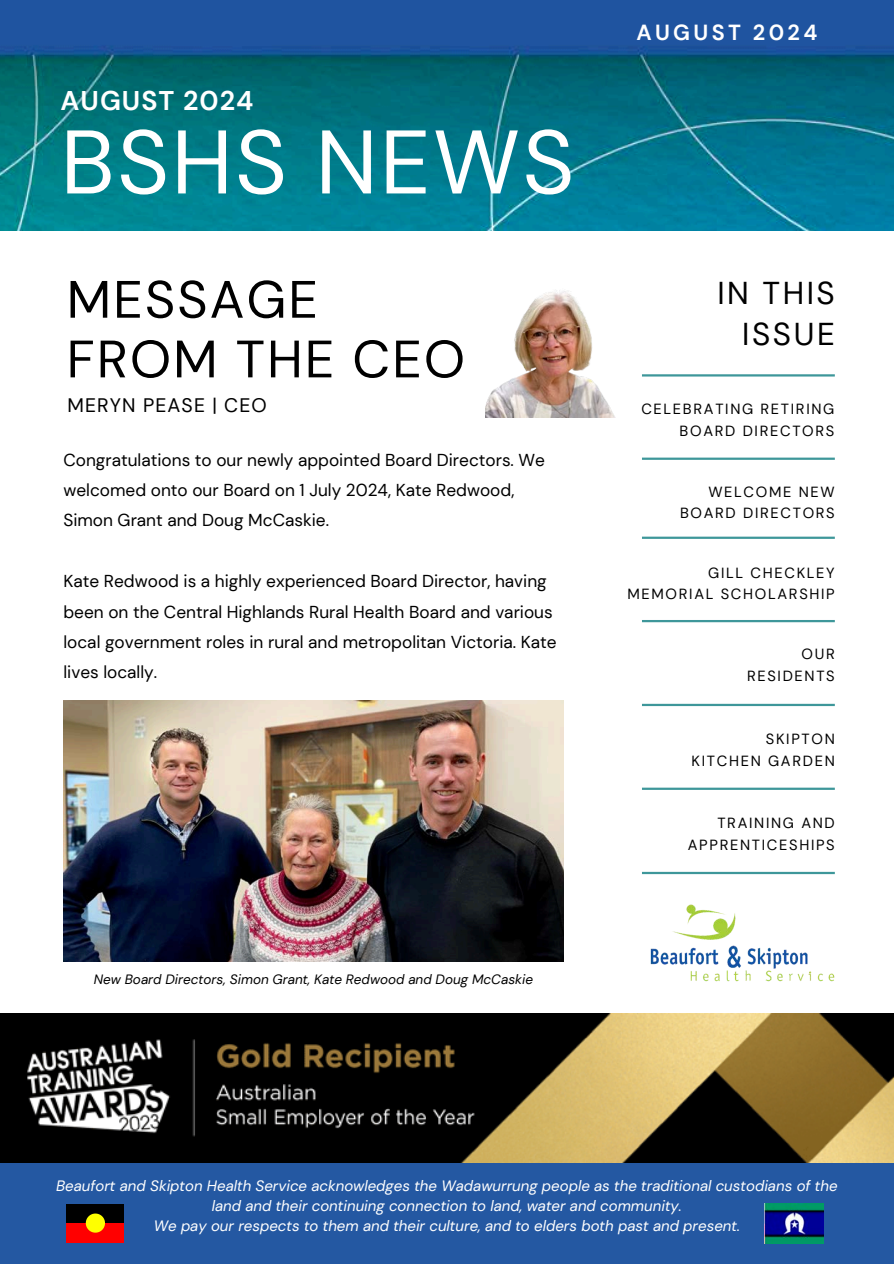
<style>
.page{position:relative;width:894px;height:1264px;background:#fff}
.page>*{position:absolute;margin:0;border:0;box-sizing:border-box;transform-origin:0 0}
.t1{font:90px "DM Sans";letter-spacing:.025em;color:#fff}
.t2{font:52.5px/59.7px "DM Sans";letter-spacing:.04em;color:#000}
.t3{font:31.5px/41.7px "DM Sans";letter-spacing:.08em;color:#000;text-align:right}
.t4{font:700 27px "DM Sans";letter-spacing:.04em;color:#fff}
.t5{font:700 21.75px "DM Sans";letter-spacing:.155em;color:#fff}
.t6{font:19.5px "DM Sans";letter-spacing:.055em;color:#000}
.t7{font:17.25px/30.3px "DM Sans";color:#000}
.t8{font:italic 15px/20.2px "DM Sans";color:#fff;text-align:center}
.t9{font:14.7px "DM Sans";letter-spacing:.115em;color:#000}
.t10{font:italic 13.5px "DM Sans";color:#000}
</style>
<div class="page">
<div style="left:0;top:1019px;width:893px;height:244px;background:#2458a2"></div>
<img style="left:0;top:1013px;width:893px;height:148px">
<img style="left:0;top:0;width:893px;height:230px">
<img style="left:650px;top:904px;width:185px;height:78px">
<div style="left:67px;top:1203px;width:57px;height:39px;background:#000"></div>
<div style="left:67px;top:1222px;width:57px;height:20px;background:#f00"></div>
<svg style="left:86px;top:1213px;width:19px;height:19px"></svg>
<img style="left:764px;top:1203px;width:59px;height:40px">
<hr style="left:641px;top:374px;width:193px;height:2px;background:#3e979a">
<hr style="left:641px;top:457px;width:193px;height:3px;background:#3e979a">
<hr style="left:641px;top:536px;width:193px;height:3px;background:#3e979a">
<hr style="left:641px;top:620px;width:193px;height:2px;background:#3e979a">
<hr style="left:641px;top:703px;width:193px;height:3px;background:#3e979a">
<hr style="left:641px;top:787px;width:193px;height:3px;background:#3e979a">
<hr style="left:641px;top:871px;width:193px;height:3px;background:#3e979a">
<img style="left:486px;top:290px;width:130px;height:128px">
<img style="left:63px;top:700px;width:500px;height:261px">
<h6 class="t4" style="left:61px;top:83px;width:194px">AUGUST 2024</h6>
<h6 class="t1" style="left:61px;top:104px;width:515px">BSHS NEWS</h6>
<p class="t2" style="left:67px;top:270px;width:400px">MESSAGE<br>FROM THE CEO</p>
<p class="t6" style="left:67px;top:393px;width:201px">MERYN PEASE | CEO</p>
<h6 class="t7" style="left:63px;top:444px;width:483px">Congratulations to our newly appointed Board Directors. We welcomed onto our Board on 1 July 2024, Kate Redwood,<br>Simon Grant and Doug McCaskie.</h6>
<p class="t7" style="left:63px;top:566px;width:494px">Kate Redwood is a highly experienced Board Director, having been on the Central Highlands Rural Health Board and various local government roles in rural and metropolitan Victoria. Kate lives locally.</p>
<p class="t10" style="left:94px;top:970px;width:440px">New Board Directors, Simon Grant, Kate Redwood and Doug McCaskie</p>
<p class="t5" style="left:636px;top:18px;width:182px">AUGUST 2024</p>
<p class="t3" style="left:717px;top:272px;width:119px">IN THIS<br>ISSUE</p>
<p class="t9" style="left:641px;top:399px;width:194px">CELEBRATING RETIRING</p>
<p class="t9" style="left:679px;top:421px;width:156px">BOARD DIRECTORS</p>
<p class="t9" style="left:708px;top:482px;width:128px">WELCOME NEW</p>
<p class="t9" style="left:679px;top:504px;width:156px">BOARD DIRECTORS</p>
<p class="t9" style="left:708px;top:563px;width:128px">GILL CHECKLEY</p>
<p class="t9" style="left:627px;top:584px;width:209px">MEMORIAL SCHOLARSHIP</p>
<p class="t9" style="left:801px;top:644px;width:35px">OUR</p>
<p class="t9" style="left:746px;top:666px;width:89px">RESIDENTS</p>
<p class="t9" style="left:765px;top:729px;width:70px">SKIPTON</p>
<p class="t9" style="left:691px;top:751px;width:145px">KITCHEN GARDEN</p>
<p class="t9" style="left:717px;top:813px;width:119px">TRAINING AND</p>
<p class="t9" style="left:687px;top:835px;width:148px">APPRENTICESHIPS</p>
<h1 class="t8" style="left:56px;top:1175px;width:782px">Beaufort and Skipton Health Service acknowledges the Wadawurrung people as the traditional custodians of the land and their continuing connection to land, water and community.</h1>
<h2 class="t8" style="left:154px;top:1215px;width:587px">We pay our respects to them and their culture, and to elders both past and present.</h2>
</div>
